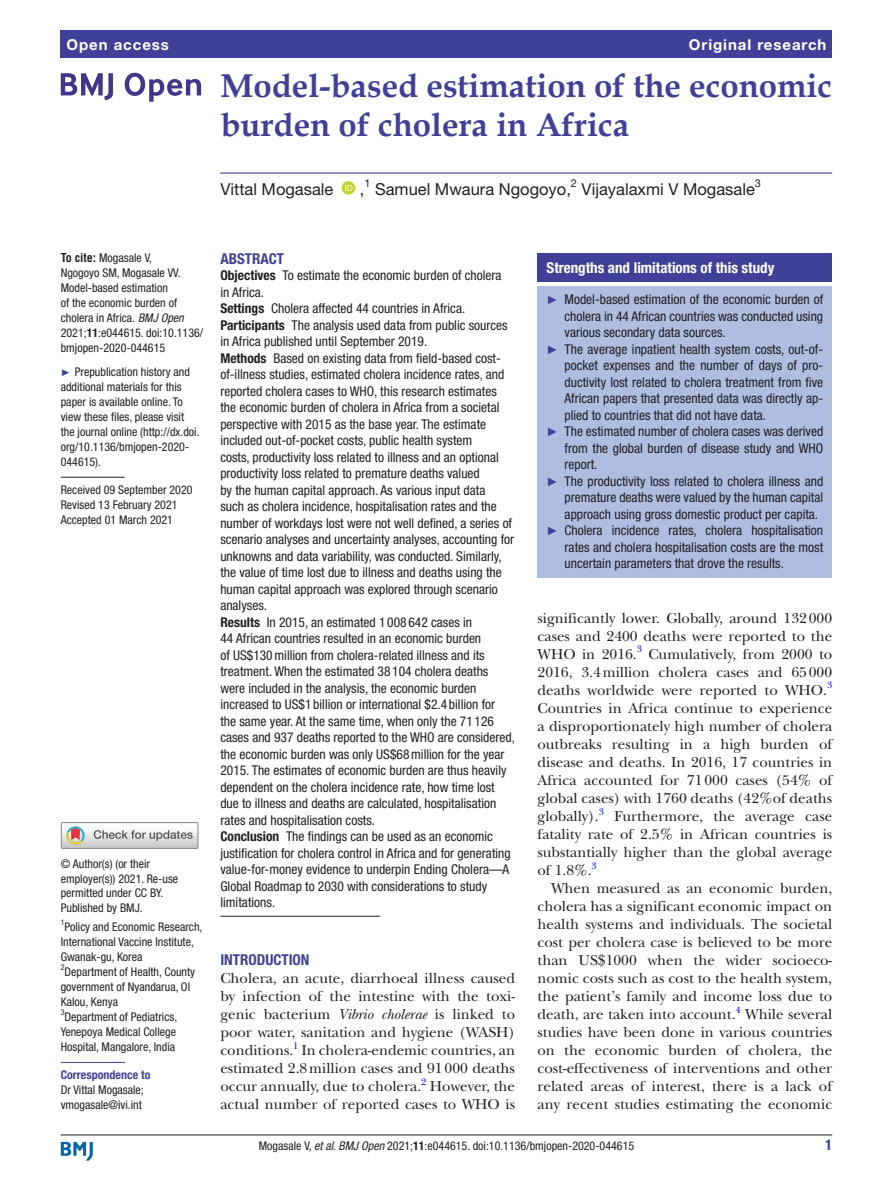
<style>
.page{position:relative;width:893px;height:1191px;background:#fff}
.page>*{position:absolute;margin:0;border:0;box-sizing:border-box;transform-origin:0 0}
.t1{font:700 33px/39px "Book Antiqua";color:#414099}
.t2{font:16.5px "Helvetica Neue LT Std";color:#231f20}
.t3{font:15px/18px "New Baskerville";color:#231f20;text-align:justify}
.t4{font:700 condensed 15px "Helvetica Neue LT Std";color:#fff}
.t5{font:700 15px "Helvetica Neue LT Std";letter-spacing:.065em;color:#fff}
.t6{font:700 condensed 15px "Helvetica Neue LT Std";color:#414099}
.t7{font:condensed 13.5px/16.5px "Helvetica Neue LT Std";color:#231f20}
.t8{font:condensed 12px/15px "Helvetica Neue LT Std";color:#231f20}
.t9{font:700 condensed 12px "Helvetica Neue LT Std";color:#414099}
.t10{font:10.95px "Helvetica Neue LT Std";color:#231f20}
.t11{font:9.9px "New Baskerville";color:#00f}
.t12{font:condensed 7.95px "Helvetica Neue LT Std";color:#231f20}
.s1{font-family:"Helvetica LT Std";font-weight:700}
.s2{font-style:italic}
.s3{font-weight:700}
.s4{font-family:"Arial";font-stretch:normal;font-size:9.75px;color:#414099}
.s5{font-family:"Arial";font-stretch:normal;font-size:12px;color:#414099}
</style>
<div class="page">
<hr style="left:61px;top:1134px;width:771px;height:1px;background:#231f20">
<svg style="left:61px;top:1141px;width:32px;height:19px"></svg>
<div style="left:61px;top:31px;width:771px;height:27px;background:#414099"></div>
<hr style="left:220px;top:172px;width:612px;height:2px;background:#414099">
<svg style="left:342px;top:181px;width:13px;height:14px"></svg>
<hr style="left:61px;top:477px;width:64px;height:1px;background:#231f20">
<hr style="left:61px;top:1062px;width:64px;height:1px;background:#414099">
<svg style="left:61px;top:73px;width:52px;height:27px"></svg>
<svg style="left:125px;top:73px;width:76px;height:29px"></svg>
<div style="left:61px;top:822px;width:138px;height:27px;border:1px solid #969090"></div>
<svg style="left:61px;top:822px;width:137px;height:26px"></svg>
<hr style="left:220px;top:916px;width:160px;height:1px;background:#231f20">
<div style="left:538px;top:253px;width:294px;height:29px;background:#414099"></div>
<div style="left:538px;top:286px;width:294px;height:291px;background:#afbde1"></div>
<p class="t5" style="left:66px;top:35px;width:104px">Open access</p>
<p class="t5" style="left:689px;top:35px;width:139px">Original research</p>
<h1 class="t1" style="left:220px;top:66px;width:613px">Model-based estimation of the economic burden of cholera in Africa</h1>
<p class="t10" style="left:364px;top:177px;width:8px">1</p>
<p class="t2" style="left:375px;top:179px;width:197px">Samuel Mwaura Ngogoyo,</p>
<p class="t10" style="left:571px;top:177px;width:8px">2</p>
<p class="t2" style="left:582px;top:179px;width:175px">Vijayalaxmi V Mogasale</p>
<p class="t10" style="left:755px;top:177px;width:8px">3</p>
<p class="t2" style="left:220px;top:179px;width:115px">Vittal Mogasale</p>
<p class="t2" style="left:360px;top:179px;width:6px">,</p>
<p class="t8" style="left:61px;top:250px;width:144px"><span class="s1">To cite:</span> Mogasale V,<br>Ngogoyo SM, Mogasale VV.<br>Model-based estimation<br>of the economic burden of cholera in Africa. <span class="s2">BMJ Open<br></span>2021;<span class="s3">11</span>:e044615. doi:10.1136/ bmjopen-2020-044615</p>
<p class="t8" style="left:61px;top:364px;width:140px"><span class="s4">►</span> Prepublication history and additional materials for this paper is available online. To view these files, please visit the journal online (http://dx.doi. org/10.1136/bmjopen-2020-<br>044615).</p>
<p class="t8" style="left:61px;top:482px;width:133px">Received 09 September 2020<br>Revised 13 February 2021<br>Accepted 01 March 2021</p>
<p class="t8" style="left:61px;top:857px;width:119px;line-height:14.4px">© Author(s) (or their employer(s)) 2021. Re-use permitted under CC BY.<br>Published by BMJ.</p>
<p class="t12" style="left:61px;top:918px;width:5px">1</p>
<p class="t8" style="left:61px;top:919px;width:143px;text-indent:4px">Policy and Economic Research,<br>International Vaccine Institute,<br>Gwanak-gu, Korea</p>
<p class="t12" style="left:61px;top:963px;width:5px">2</p>
<p class="t8" style="left:61px;top:964px;width:136px;text-indent:4px">Department of Health, County government of Nyandarua, Ol<br>Kalou, Kenya<br><sup>3</sup>Department of Pediatrics,<br>Yenepoya Medical College<br>Hospital, Mangalore, India</p>
<p class="t9" style="left:61px;top:1067px;width:91px">Correspondence to</p>
<p class="t8" style="left:61px;top:1082px;width:85px">Dr Vittal Mogasale; vmogasale@ivi.int</p>
<p class="t6" style="left:220px;top:249px;width:65px">ABSTRACT</p>
<p class="t7" style="left:220px;top:267px;width:296px"><span class="s3">Objectives</span> To estimate the economic burden of cholera<br>in Africa.<br><span class="s3">Settings</span> Cholera affected 44 countries in Africa.<br><span class="s3">Participants</span> The analysis used data from public sources in Africa published until September 2019.<br><span class="s3">Methods</span> Based on existing data from field-based cost&shy;of-illness studies, estimated cholera incidence rates, and reported cholera cases to WHO, this research estimates the economic burden of cholera in Africa from a societal perspective with 2015 as the base year. The estimate included out-of-pocket costs, public health system<br>costs, productivity loss related to illness and an optional productivity loss related to premature deaths valued<br>by the human capital approach. As various input data<br>such as cholera incidence, hospitalisation rates and the number of workdays lost were not well defined, a series of scenario analyses and uncertainty analyses, accounting for unknowns and data variability, was conducted. Similarly, the value of time lost due to illness and deaths using the human capital approach was explored through scenario analyses.<br><span class="s3">Results</span> In 2015, an estimated 1 008 642 cases in<br>44 African countries resulted in an economic burden<br>of US$130million from cholera-related illness and its treatment. When the estimated 38 104 cholera deaths were included in the analysis, the economic burden increased to US$1 billion or international $2.4 billion for<br>the same year. At the same time, when only the 71 126 cases and 937 deaths reported to the WHO are considered, the economic burden was only US$68million for the year 2015. The estimates of economic burden are thus heavily dependent on the cholera incidence rate, how time lost due to illness and deaths are calculated, hospitalisation rates and hospitalisation costs.<br><span class="s3">Conclusion</span> The findings can be used as an economic justification for cholera control in Africa and for generating value-for-money evidence to underpin Ending Cholera—A Global Roadmap to 2030 with considerations to study limitations.</p>
<p class="t6" style="left:220px;top:951px;width:91px">INTRODUCTION</p>
<p class="t3" style="left:220px;top:969px;width:296px">Cholera, an acute, diarrhoeal illness caused by infection of the intestine with the toxi&shy;genic bacterium <span class="s2">Vibrio cholerae</span> is linked to poor water, sanitation and hygiene (WASH) conditions.</p>
<p class="t11" style="left:293px;top:1039px;width:7px">1</p>
<p class="t3" style="left:220px;top:1041px;width:296px;text-indent:81px">In cholera-endemic countries, an estimated 2.8million cases and 91000 deaths occur annually, due to cholera.</p>
<p class="t11" style="left:421px;top:1075px;width:7px">2</p>
<p class="t3" style="left:220px;top:1077px;width:296px;text-align:right">However, the<br>actual number of reported cases to WHO is</p>
<p class="t4" style="left:547px;top:258px;width:229px">Strengths and limitations of this study</p>
<p class="t7" style="left:547px;top:291px;width:278px"><span class="s5">►</span> Model-based estimation of the economic burden of</p>
<p class="t7" style="left:565px;top:308px;width:260px">cholera in 44 African countries was conducted using</p>
<p class="t7" style="left:565px;top:324px;width:163px">various secondary data sources.</p>
<p class="t7" style="left:547px;top:341px;width:278px"><span class="s5">►</span> The average inpatient health system costs, out-of-</p>
<p class="t7" style="left:565px;top:357px;width:260px">pocket expenses and the number of days of pro-</p>
<p class="t7" style="left:565px;top:374px;width:260px">ductivity lost related to cholera treatment from five</p>
<p class="t7" style="left:565px;top:390px;width:260px">African papers that presented data was directly ap-</p>
<p class="t7" style="left:565px;top:407px;width:203px">plied to countries that did not have data.</p>
<p class="t7" style="left:547px;top:423px;width:278px"><span class="s5">►</span> The estimated number of cholera cases was derived</p>
<p class="t7" style="left:565px;top:440px;width:260px">from the global burden of disease study and WHO</p>
<p class="t7" style="left:565px;top:456px;width:34px">report.</p>
<p class="t7" style="left:547px;top:473px;width:278px"><span class="s5">►</span> The productivity loss related to cholera illness and</p>
<p class="t7" style="left:565px;top:489px;width:260px">premature deaths were valued by the human capital</p>
<p class="t7" style="left:565px;top:506px;width:255px">approach using gross domestic product per capita.</p>
<p class="t7" style="left:547px;top:522px;width:278px"><span class="s5">►</span> Cholera incidence rates, cholera hospitalisation</p>
<p class="t7" style="left:565px;top:539px;width:260px">rates and cholera hospitalisation costs are the most</p>
<p class="t7" style="left:565px;top:555px;width:221px">uncertain parameters that drove the results.</p>
<p class="t3" style="left:538px;top:609px;width:296px">significantly lower. Globally, around 132000 cases and 2400 deaths were reported to the WHO in 2016.<sup>3</sup> Cumulatively, from 2000 to 2016, 3.4million cholera cases and 65000 deaths worldwide were reported to WHO.</p>
<p class="t11" style="left:827px;top:679px;width:7px">3</p>
<p class="t3" style="left:538px;top:699px;width:296px">Countries in Africa continue to experience a disproportionately high number of cholera outbreaks resulting in a high burden of disease and deaths. In 2016, 17 countries in Africa accounted for 71000 cases (54% of global cases) with 1760 deaths (42%of deaths globally).</p>
<p class="t11" style="left:599px;top:805px;width:7px">3</p>
<p class="t3" style="left:538px;top:807px;width:296px;text-indent:77px">Furthermore, the average case fatality rate of 2.5% in African countries is substantially higher than the global average of 1.8%.</p>
<p class="t11" style="left:592px;top:859px;width:7px">3</p>
<p class="t3" style="left:538px;top:879px;width:296px;text-indent:14px">When measured as an economic burden, cholera has a significant economic impact on health systems and individuals. The societal cost per cholera case is believed to be more than US$1000 when the wider socioeco&shy;nomic costs such as cost to the health system, the patient’s family and income loss due to death, are taken into account.<sup>4</sup> While several studies have been done in various countries on the economic burden of cholera, the cost-effectiveness of interventions and other related areas of interest, there is a lack of any recent studies estimating the economic</p>
<p class="t8" style="left:259px;top:1137px;width:377px">Mogasale V, <span class="s2">et al</span>. <span class="s2">BMJ Open</span> 2021;<span class="s3">11</span>:e044615. doi:10.1136/bmjopen-2020-044615</p>
<p class="t6" style="left:825px;top:1135px;width:9px">1</p>
</div>
